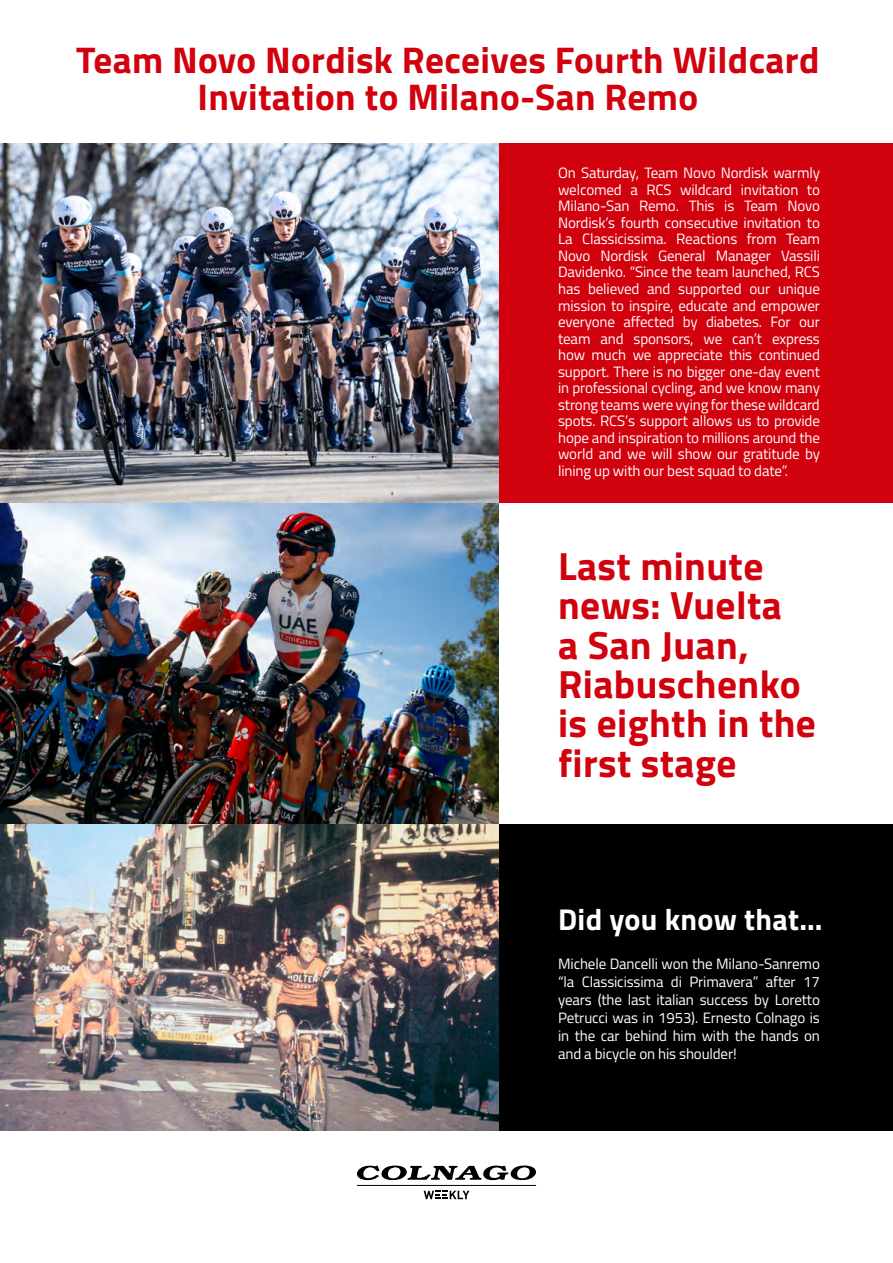
<style>
.page{position:relative;width:893px;height:1263px;background:#fff}
.page>*{position:absolute;margin:0;border:0;box-sizing:border-box;transform-origin:0 0}
.t1{font:700 39.3px/39.3px "Titillium Web";letter-spacing:.01em;color:#d1010e}
.t2{font:700 37.2px/37.2px "Titillium Web";letter-spacing:.01em;color:#d1010e;text-align:center}
.t3{font:700 30.15px "Titillium Web";letter-spacing:.01em;color:#fff}
.t4{font:15px/16.5px "Titillium Web";letter-spacing:-.01em;color:#fff;text-align:justify}
</style>
<div class="page">
<hr style="left:357px;top:1185px;width:179px;height:1px;background:#000">
<svg style="left:357px;top:1165px;width:179px;height:15px"></svg>
<svg style="left:424px;top:1191px;width:45px;height:8px"></svg>
<img style="left:0;top:502px;width:499px;height:322px">
<div style="left:53px;top:143px;width:840px;height:359px;background:#d1010e"></div>
<div style="left:53px;top:824px;width:840px;height:306px;background:#000"></div>
<img style="left:0;top:143px;width:499px;height:359px">
<img style="left:0;top:824px;width:499px;height:306px">
<h2 class="t2" style="left:76px;top:40px;width:745px">Team Novo Nordisk Receives Fourth Wildcard<br>Invitation to Milano-San Remo</h2>
<p class="t4" style="left:558px;top:164px;width:263px">On Saturday, Team Novo Nordisk warmly welcomed a RCS wildcard invitation to Milano-San Remo. This is Team Novo Nordisk’s fourth consecutive invitation to La Classicissima. Reactions from Team Novo Nordisk General Manager Vassili Davidenko. “Since the team launched, RCS has believed and supported our unique mission to inspire, educate and empower everyone affected by diabetes. For our team and sponsors, we can’t express how much we appreciate this continued support. There is no bigger one-day event in professional cycling, and we know many strong teams were vying for these wildcard spots. RCS’s support allows us to provide hope and inspiration to millions around the world and we will show our gratitude by lining up with our best squad to date”.</p>
<h1 class="t1" style="left:558px;top:544px;width:259px">Last minute news: Vuelta<br>a San Juan,<br>Riabuschenko is eighth in the first stage</h1>
<h3 class="t3" style="left:558px;top:896px;width:266px">Did you know that…</h3>
<p class="t4" style="left:558px;top:954px;width:263px;line-height:18px">Michele Dancelli won the Milano-Sanremo “la Classicissima di Primavera” after 17 years (the last italian success by Loretto Petrucci was in 1953). Ernesto Colnago is in the car behind him with the hands on and a bicycle on his shoulder!</p>
</div>
